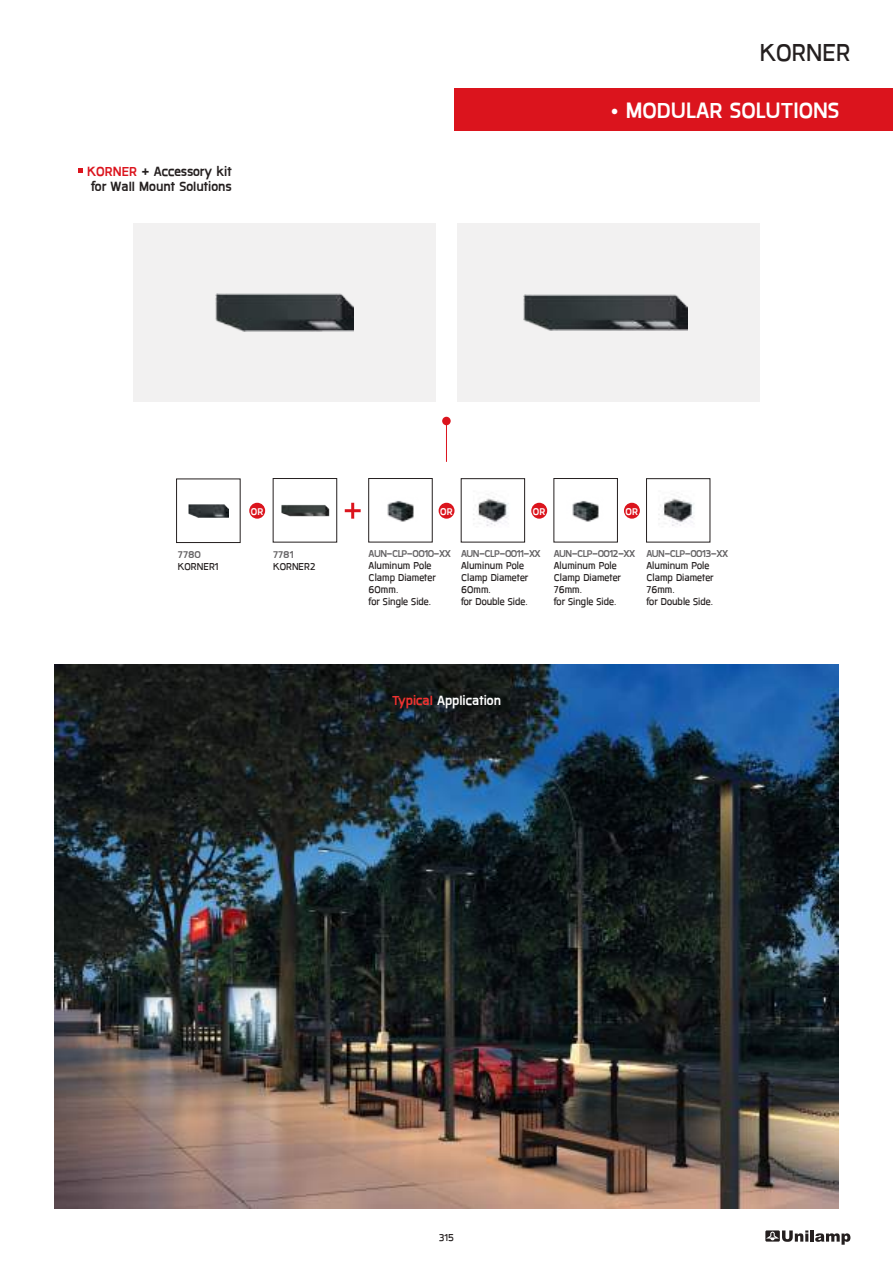
<style>
.page{position:relative;width:893px;height:1263px;background:#fff}
.page>*{position:absolute;margin:0;border:0;box-sizing:border-box;transform-origin:0 0}
.t1{font:33px "Unilamp New";color:#241f1f}
.t2{font:700 30px "Unilamp New";color:#fff}
.t3{font:700 18px/15px "Unilamp New";color:#241f1f}
.t4{font:700 18px "Unilamp New";color:#fff}
.t5{font:13.5px/12px "Unilamp New";color:#241f1f}
.t6{font:700 13.5px "Unilamp New";letter-spacing:-.04em;color:#656365}
.t7{font:700 13.5px "Unilamp New";color:#fff}
.s1{color:#db141d}
.s2{color:#f13230}
</style>
<div class="page">
<svg style="left:765px;top:1230px;width:15px;height:11px"></svg>
<svg style="left:770px;top:1231px;width:5px;height:9px"></svg>
<svg style="left:769px;top:1232px;width:6px;height:5px"></svg>
<svg style="left:782px;top:1230px;width:26px;height:12px"></svg>
<hr style="left:810px;top:1230px;width:4px;height:11px;background:#241f1f">
<svg style="left:815px;top:1233px;width:35px;height:12px"></svg>
<div style="left:454px;top:88px;width:439px;height:43px;background:#db141d"></div>
<svg style="left:78px;top:168px;width:5px;height:5px"></svg>
<hr style="left:446px;top:420px;width:1px;height:42px;background:#db141d">
<div style="left:442px;top:417px;width:9px;height:8px;background:#db141d;border-radius:50%"></div>
<hr style="left:351px;top:503px;width:3px;height:16px;background:#db141d">
<hr style="left:345px;top:509px;width:16px;height:3px;background:#db141d">
<div style="left:249px;top:503px;width:16px;height:16px;background:#db141d;border-radius:50%"></div>
<div style="left:439px;top:503px;width:15px;height:16px;background:#db141d;border-radius:50%"></div>
<div style="left:531px;top:503px;width:16px;height:16px;background:#db141d;border-radius:50%"></div>
<div style="left:624px;top:503px;width:16px;height:16px;background:#db141d;border-radius:50%"></div>
<div style="left:176px;top:479px;width:64px;height:64px;border:1px solid #241f1f"></div>
<img style="left:189px;top:504px;width:39px;height:13px">
<div style="left:273px;top:478px;width:64px;height:64px;border:1px solid #241f1f"></div>
<img style="left:281px;top:504px;width:49px;height:13px">
<img style="left:473px;top:494px;width:36px;height:32px">
<img style="left:658px;top:497px;width:37px;height:29px">
<img style="left:387px;top:500px;width:27px;height:22px">
<img style="left:572px;top:500px;width:27px;height:22px">
<div style="left:554px;top:478px;width:64px;height:64px;border:1px solid #241f1f"></div>
<div style="left:133px;top:223px;width:303px;height:179px;background:#f2f1f1"></div>
<img style="left:215px;top:294px;width:138px;height:37px">
<div style="left:457px;top:223px;width:303px;height:179px;background:#f2f1f1"></div>
<img style="left:524px;top:295px;width:163px;height:35px">
<img style="left:54px;top:664px;width:785px;height:545px">
<h3 class="t3" style="left:87px;top:164px;width:146px"><span class="s1">KORNER</span> + Accessory kit for Wall Mount Solutions</h3>
<h1 class="t1" style="left:760px;top:34px;width:92px">KORNER</h1>
<h2 class="t2" style="left:610px;top:93px;width:231px">• MODULAR SOLUTIONS</h2>
<p class="t6" style="left:178px;top:547px;width:25px">7780</p>
<p class="t5" style="left:178px;top:560px;width:42px">KORNER1</p>
<p class="t7" style="left:251px;top:503px;width:14px">OR</p>
<p class="t7" style="left:440px;top:503px;width:14px">OR</p>
<p class="t7" style="left:533px;top:503px;width:14px">OR</p>
<p class="t7" style="left:626px;top:503px;width:14px">OR</p>
<p class="t6" style="left:273px;top:547px;width:22px">7781</p>
<p class="t5" style="left:273px;top:560px;width:44px">KORNER2</p>
<p class="t6" style="left:369px;top:546px;width:84px">AUN-CLP-0010-XX</p>
<p class="t5" style="left:369px;top:560px;width:69px">Aluminum Pole<br>Clamp Diameter<br>60mm.<br>for Single Side.</p>
<p class="t6" style="left:461px;top:546px;width:81px">AUN-CLP-0011-XX</p>
<p class="t5" style="left:461px;top:560px;width:69px">Aluminum Pole<br>Clamp Diameter<br>60mm.<br>for Double Side.</p>
<p class="t6" style="left:554px;top:546px;width:83px">AUN-CLP-0012-XX</p>
<p class="t5" style="left:554px;top:560px;width:69px">Aluminum Pole<br>Clamp Diameter<br>76mm.<br>for Single Side.</p>
<p class="t6" style="left:646px;top:546px;width:83px">AUN-CLP-0013-XX</p>
<p class="t5" style="left:646px;top:560px;width:69px">Aluminum Pole<br>Clamp Diameter<br>76mm.<br>for Double Side.</p>
<h3 class="t4" style="left:392px;top:690px;width:111px"><span class="s2">Typical</span> Application</h3>
<p class="t5" style="left:439px;top:1232px;width:17px">315</p>
</div>
